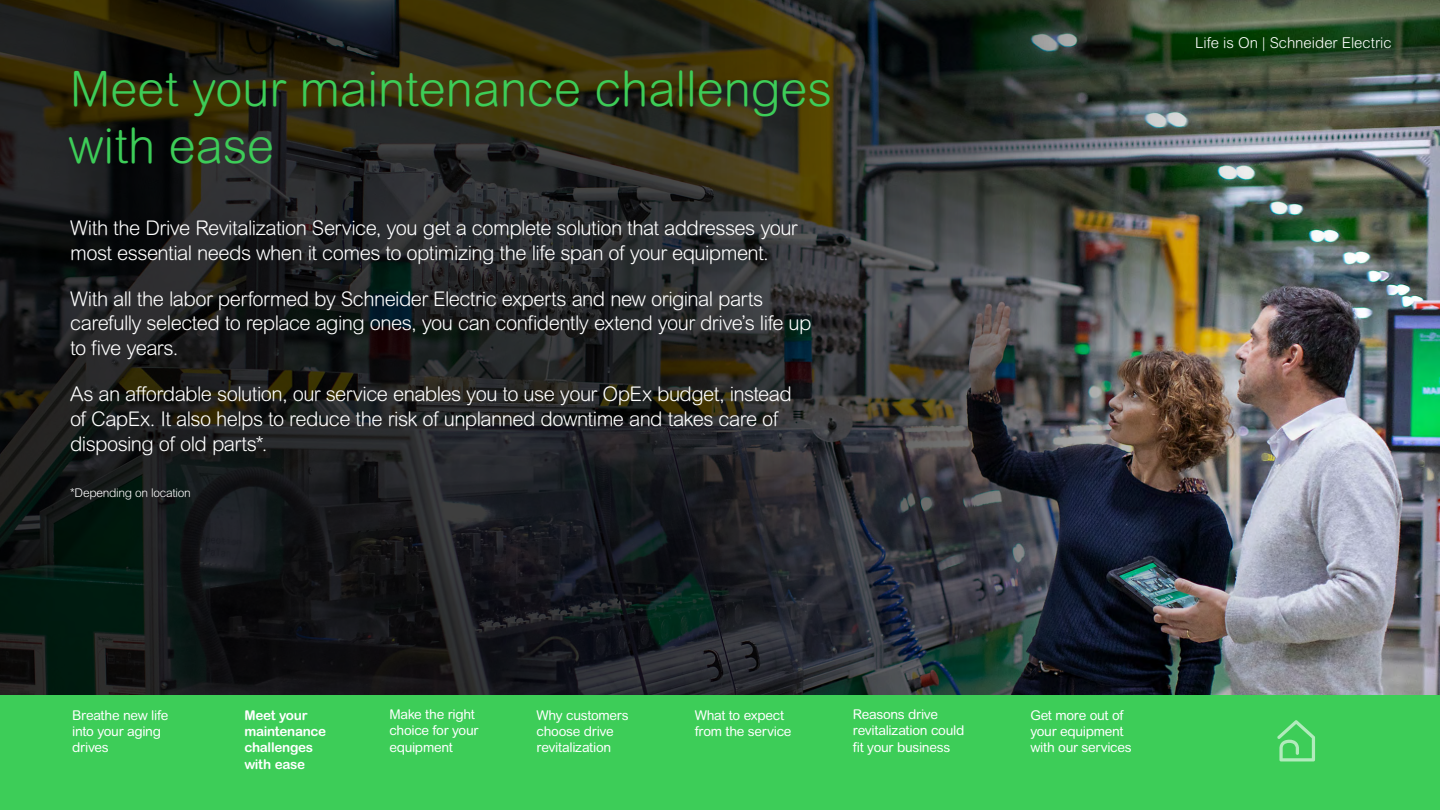
<style>
.page{position:relative;width:1440px;height:810px;background:#fff}
.page>*{position:absolute;margin:0;border:0;box-sizing:border-box;transform-origin:0 0}
.t1{font:300 48.97px/57.2px "Arial Rounded MT Pro";color:#3dcd58}
.t2{font:300 20.25px/24.8px "Arial Rounded MT Pro";letter-spacing:-.03em;color:#fff}
.t3{font:300 15px "Arial Rounded MT Pro";color:#fff}
.t4{font:13.5px/16.2px "Arial Rounded MT Pro";letter-spacing:-.025em;color:#fff}
.t5{font:700 13.5px/16.2px "Arial Rounded MT Pro";letter-spacing:-.02em;color:#fff}
.t6{font:300 12px "Arial Rounded MT Pro";letter-spacing:-.025em;color:#fff}
</style>
<div class="page">
<div style="left:0;top:694px;width:1440px;height:116px;background:#3dcd58"></div>
<svg style="left:1277px;top:720px;width:38px;height:42px"></svg>
<img style="left:0;top:0;width:1440px;height:694px">
<h1 class="t1" style="left:68px;top:62px;width:765px">Meet your maintenance challenges with ease</h1>
<p class="t2" style="left:70px;top:216px;width:729px">With the Drive Revitalization Service, you get a complete solution that addresses your most essential needs when it comes to optimizing the life span of your equipment.</p>
<p class="t2" style="left:70px;top:287px;width:743px">With all the labor performed by Schneider Electric experts and new original parts carefully selected to replace aging ones, you can confidently extend your drive’s life up to five years.</p>
<p class="t2" style="left:70px;top:383px;width:723px">As an affordable solution, our service enables you to use your OpEx budget, instead of CapEx. It also helps to reduce the risk of unplanned downtime and takes care of disposing of old parts*.</p>
<p class="t6" style="left:70px;top:486px;width:122px">*Depending on location</p>
<p class="t3" style="left:1195px;top:34px;width:198px">Life is On | Schneider Electric</p>
<p class="t4" style="left:72px;top:708px;width:98px">Breathe new life into your aging drives</p>
<p class="t5" style="left:244px;top:707px;width:83px">Meet your maintenance challenges with ease</p>
<p class="t4" style="left:389px;top:707px;width:91px">Make the right choice for your equipment</p>
<p class="t4" style="left:537px;top:708px;width:94px">Why customers choose drive revitalization</p>
<p class="t4" style="left:695px;top:708px;width:98px">What to expect from the service</p>
<p class="t4" style="left:853px;top:707px;width:113px">Reasons drive revitalization could fit your business</p>
<p class="t4" style="left:1030px;top:708px;width:103px">Get more out of your equipment with our services</p>
</div>
